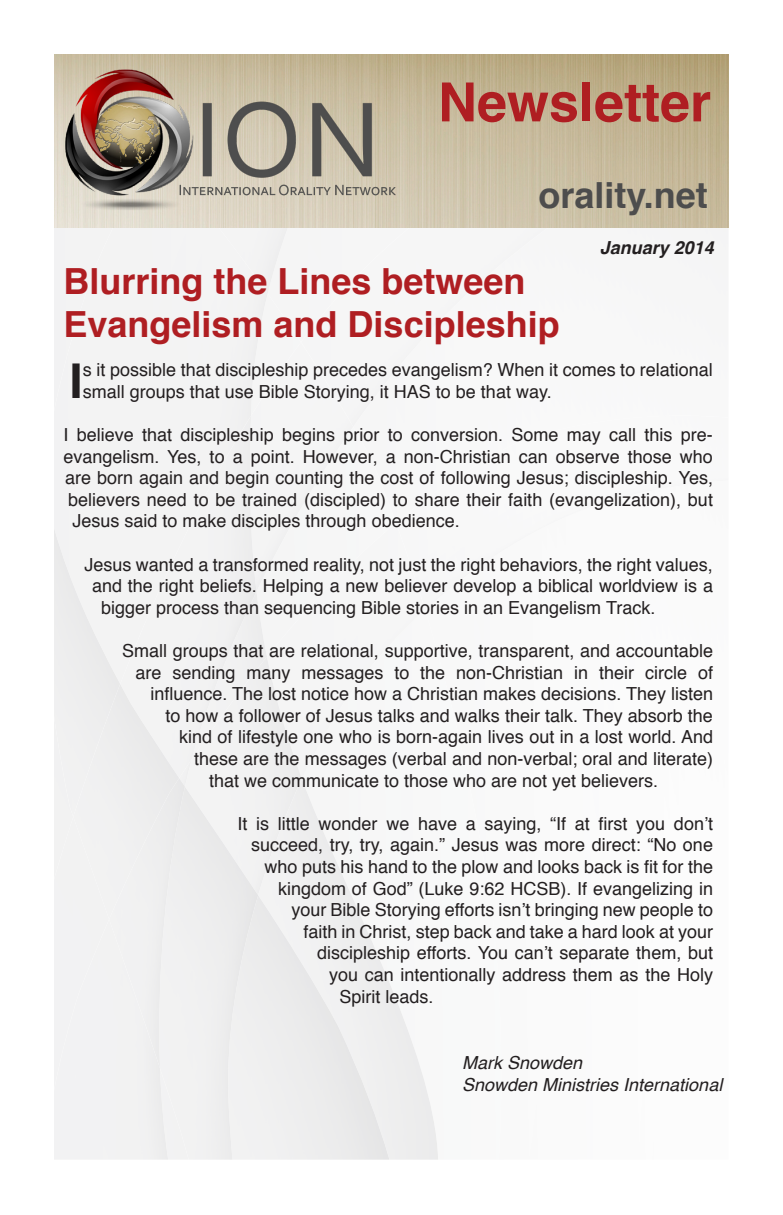
<style>
.page{position:relative;width:783px;height:1215px;background:#fff}
.page>*{position:absolute;margin:0;border:0;box-sizing:border-box;transform-origin:0 0}
.t1{font:700 54px "Helvetica";color:#af1e22}
.t2{font:700 48px "Helvetica";color:#231f20}
.t3{font:700 36px/43.2px "Helvetica";color:#af1e22}
.t4{font:700 36px "Helvetica";color:#4d4d4d}
.t5{font:18px/21.6px "Helvetica";color:#231f20}
.t6{font:italic 18px "Helvetica";color:#231f20}
.t7{font:italic 700 18px "Helvetica";color:#231f20}
</style>
<div class="page">
<div style="left:301px;top:228px;width:245px;height:199px;background:#f6f6f6"></div>
<div style="left:258px;top:895px;width:131px;height:265px;background:#eee"></div>
<div style="left:219px;top:228px;width:69px;height:66px;background:#f3f3f4"></div>
<div style="left:54px;top:528px;width:66px;height:289px;background:#f1f1f2"></div>
<div style="left:120px;top:416px;width:137px;height:343px;background:#f3f3f3"></div>
<div style="left:73px;top:684px;width:106px;height:235px;background:#f1f1f1"></div>
<div style="left:267px;top:523px;width:121px;height:255px;background:#f6f6f6"></div>
<img style="left:396px;top:416px;width:150px;height:192px">
<div style="left:54px;top:919px;width:102px;height:241px;background:#f2f2f3"></div>
<div style="left:185px;top:657px;width:117px;height:238px;background:#f1f1f2"></div>
<div style="left:156px;top:787px;width:102px;height:373px;background:#efeff0"></div>
<img style="left:179px;top:759px;width:13px;height:28px">
<div style="left:109px;top:778px;width:76px;height:290px;background:#f1f1f1"></div>
<img style="left:54px;top:54px;width:675px;height:174px">
<img style="left:62px;top:68px;width:334px;height:144px">
<p class="t1" style="left:438px;top:59px;width:275px">Newsletter</p>
<p class="t4" style="left:539px;top:166px;width:171px">orality.net</p>
<p class="t3" style="left:64px;top:260px;width:498px">Blurring the Lines between<br>Evangelism and Discipleship</p>
<p class="t7" style="left:600px;top:233px;width:116px">January 2014</p>
<p class="t2" style="left:69px;top:342px;width:15px">I</p>
<p class="t5" style="left:83px;top:360px;width:632px">s it possible that discipleship precedes evangelism? When it comes to relational small groups that use Bible Storying, it HAS to be that way.</p>
<p class="t5" style="left:64px;top:424px;width:651px">I believe that discipleship begins prior to conversion. Some may call this pre-</p>
<p class="t5" style="left:64px;top:446px;width:651px">evangelism. Yes, to a point. However, a non-Christian can observe those who</p>
<p class="t5" style="left:65px;top:468px;width:649px">are born again and begin counting the cost of following Jesus; discipleship. Yes,</p>
<p class="t5" style="left:68px;top:489px;width:646px">believers need to be trained (discipled) to share their faith (evangelization), but</p>
<p class="t5" style="left:73px;top:511px;width:389px">Jesus said to make disciples through obedience.</p>
<p class="t5" style="left:85px;top:554px;width:630px">Jesus wanted a transformed reality, not just the right behaviors, the right values,</p>
<p class="t5" style="left:92px;top:576px;width:623px">and the right beliefs. Helping a new believer develop a biblical worldview is a</p>
<p class="t5" style="left:101px;top:597px;width:556px">bigger process than sequencing Bible stories in an Evangelism Track.</p>
<p class="t5" style="left:122px;top:640px;width:592px">Small groups that are relational, supportive, transparent, and accountable</p>
<p class="t5" style="left:136px;top:662px;width:579px">are sending many messages to the non-Christian in their circle of</p>
<p class="t5" style="left:151px;top:684px;width:564px">influence. The lost notice how a Christian makes decisions. They listen</p>
<p class="t5" style="left:166px;top:705px;width:549px">to how a follower of Jesus talks and walks their talk. They absorb the</p>
<p class="t5" style="left:179px;top:727px;width:536px">kind of lifestyle one who is born-again lives out in a lost world. And</p>
<p class="t5" style="left:194px;top:748px;width:521px">these are the messages (verbal and non-verbal; oral and literate)</p>
<p class="t5" style="left:209px;top:770px;width:451px">that we communicate to those who are not yet believers.</p>
<p class="t5" style="left:238px;top:813px;width:477px">It is little wonder we have a saying, “If at first you don’t</p>
<p class="t5" style="left:251px;top:835px;width:463px">succeed, try, try, again.” Jesus was more direct: “No one</p>
<p class="t5" style="left:265px;top:856px;width:450px">who puts his hand to the plow and looks back is fit for the</p>
<p class="t5" style="left:278px;top:878px;width:436px">kingdom of God” (Luke 9:62 HCSB). If evangelizing in</p>
<p class="t5" style="left:292px;top:900px;width:423px">your Bible Storying efforts isn’t bringing new people to</p>
<p class="t5" style="left:304px;top:921px;width:411px">faith in Christ, step back and take a hard look at your</p>
<p class="t5" style="left:317px;top:943px;width:397px">discipleship efforts. You can’t separate them, but</p>
<p class="t5" style="left:329px;top:964px;width:386px">you can intentionally address them as the Holy</p>
<p class="t5" style="left:340px;top:986px;width:96px">Spirit leads.</p>
<p class="t6" style="left:462px;top:1049px;width:122px">Mark Snowden</p>
<p class="t6" style="left:462px;top:1071px;width:262px">Snowden Ministries International</p>
</div>
